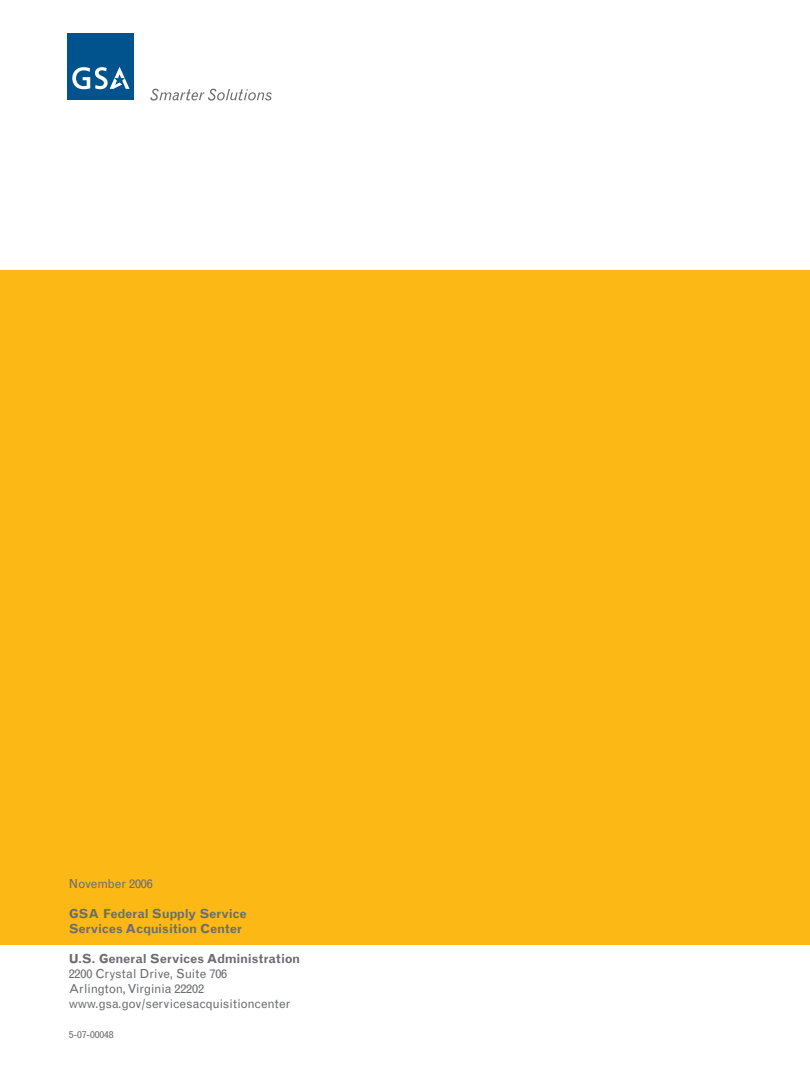
<style>
.page{position:relative;width:810px;height:1080px;background:#fff}
.page>*{position:absolute;margin:0;border:0;box-sizing:border-box;transform-origin:0 0}
.t1{font:12.5px/15px "Grotesque";letter-spacing:-.01em;color:#6c6d70}
.t2{font:700 12.5px/15px "Grotesque";letter-spacing:-.01em;color:#6c6d70}
.t3{font:10px "Grotesque";letter-spacing:-.01em;color:#6c6d70}
</style>
<div class="page">
<div style="left:0;top:270px;width:810px;height:675px;background:#fcb814"></div>
<div style="left:68px;top:34px;width:66px;height:66px;background:#00538d"></div>
<svg style="left:72px;top:67px;width:58px;height:22px"></svg>
<svg style="left:150px;top:89px;width:122px;height:12px"></svg>
<p class="t1" style="left:69px;top:878px;width:86px">November 2006</p>
<p class="t2" style="left:69px;top:908px;width:180px">GSA Federal Supply Service<br>Services Acquisition Center</p>
<p class="t2" style="left:69px;top:953px;width:233px">U.S. General Services Administration</p>
<p class="t1" style="left:69px;top:968px;width:223px">2200 Crystal Drive, Suite 706<br>Arlington, Virginia 22202 www.gsa.gov/servicesacquisitioncenter</p>
<p class="t3" style="left:69px;top:1031px;width:46px">5-07-00048</p>
</div>
